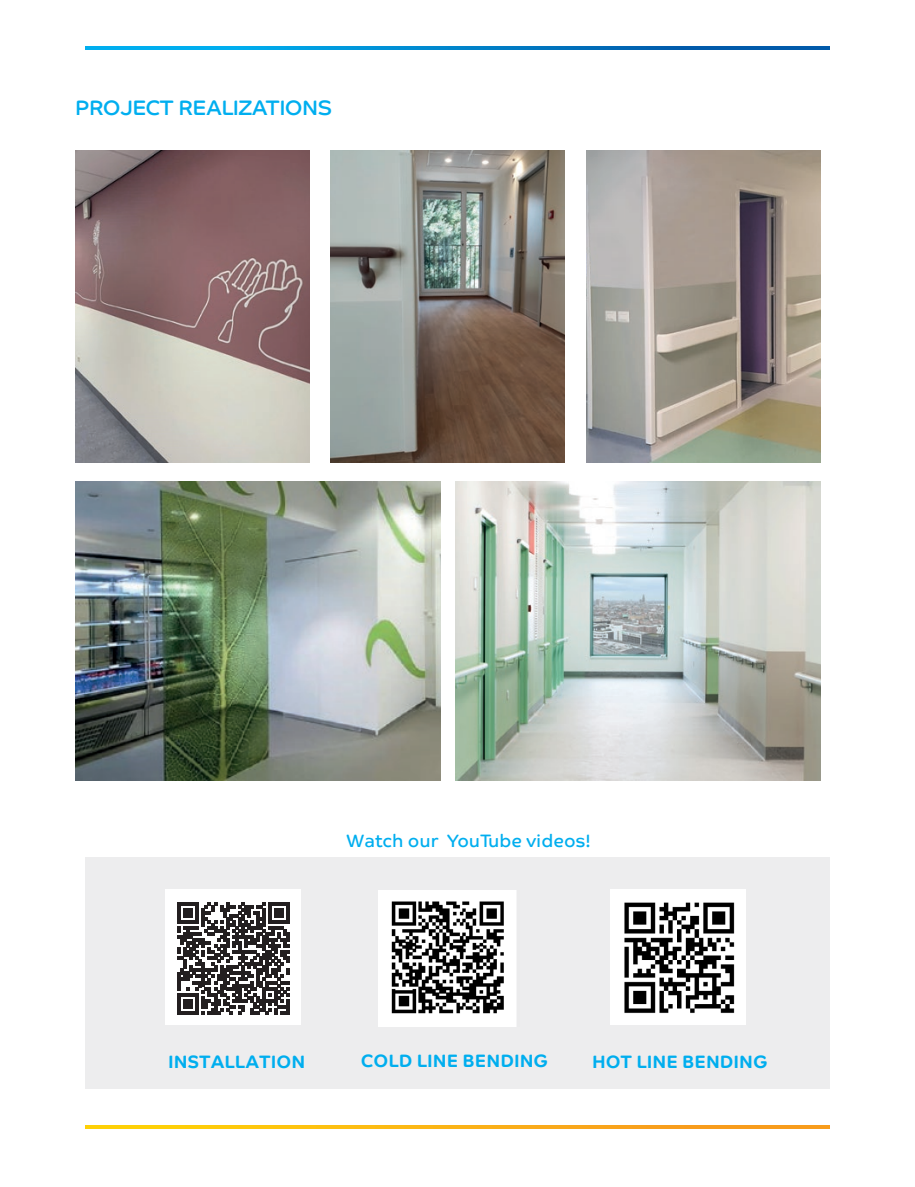
<style>
.page{position:relative;width:915px;height:1187px;background:#fff}
.page>*{position:absolute;margin:0;border:0;box-sizing:border-box;transform-origin:0 0}
.t1{font:21px "SABIC Typeface Headline";color:#00aeef}
.t2{font:700 18px "SABIC Typeface Text";color:#00aeef}
.t3{font:18px "SABIC Typeface Text";color:#00aeef}
</style>
<div class="page">
<div style="left:85px;top:856px;width:744px;height:232px;background:#ededee"></div>
<svg style="left:85px;top:47px;width:744px;height:3px;background:#0084cb"></svg>
<svg style="left:85px;top:1125px;width:744px;height:3px;background:#fbb314"></svg>
<div style="left:165px;top:889px;width:135px;height:135px;background:#fff"></div>
<svg style="left:177px;top:902px;width:113px;height:112px"></svg>
<hr style="left:287px;top:999px;width:3px;height:15px;background:#231f20">
<div style="left:610px;top:889px;width:135px;height:135px;background:#fff"></div>
<img style="left:76px;top:151px;width:233px;height:311px">
<img style="left:331px;top:151px;width:233px;height:311px">
<img style="left:586px;top:151px;width:234px;height:311px">
<img style="left:455px;top:482px;width:365px;height:298px">
<img style="left:75px;top:482px;width:365px;height:298px">
<img style="left:378px;top:890px;width:138px;height:136px">
<img style="left:624px;top:902px;width:111px;height:111px">
<p class="t1" style="left:75px;top:88px;width:258px">PROJECT REALIZATIONS</p>
<p class="t3" style="left:346px;top:830px;width:245px">Watch our YouTube videos!</p>
<p class="t2" style="left:361px;top:1043px;width:188px">COLD LINE BENDING</p>
<p class="t2" style="left:168px;top:1044px;width:138px">INSTALLATION</p>
<p class="t2" style="left:591px;top:1044px;width:177px">HOT LINE BENDING</p>
</div>
